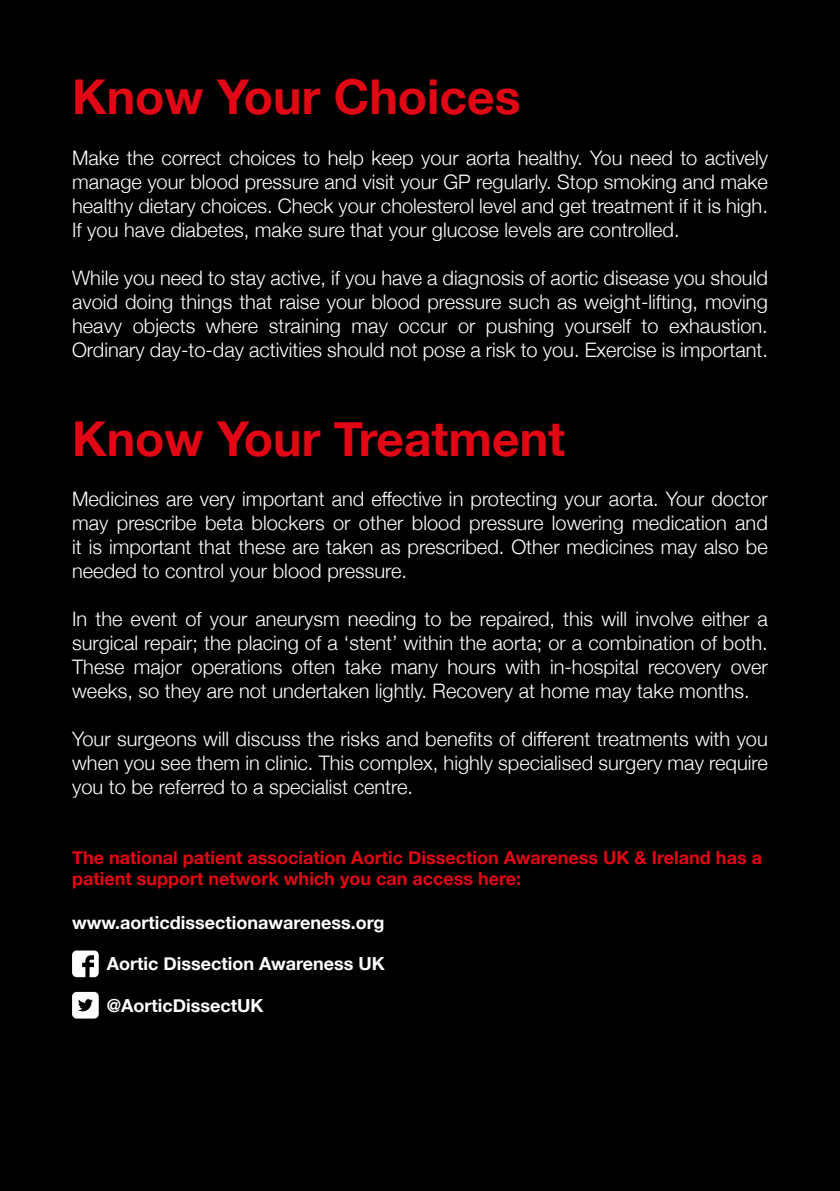
<style>
.page{position:relative;width:840px;height:1191px;background:#fff}
.page>*{position:absolute;margin:0;border:0;box-sizing:border-box;transform-origin:0 0}
.t1{font:700 48px "Helvetica Neue";color:#e20714}
.t2{font:300 20px/24px "Helvetica Neue";color:#fff;text-align:justify}
.t3{font:700 18px/21.6px "Helvetica Neue";color:#e20714}
.t4{font:700 18px "Helvetica Neue";color:#fff}
</style>
<div class="page">
<div style="left:0;top:0;width:839px;height:1191px;background:#000"></div>
<svg style="left:72px;top:950px;width:27px;height:27px"></svg>
<svg style="left:72px;top:992px;width:27px;height:26px"></svg>
<h1 class="t1" style="left:72px;top:59px;width:449px">Know Your Choices</h1>
<p class="t2" style="left:72px;top:144px;width:697px">Make the correct choices to help keep your aorta healthy. You need to actively manage your blood pressure and visit your GP regularly. Stop smoking and make healthy dietary choices. Check your cholesterol level and get treatment if it is high.<br>If you have diabetes, make sure that your glucose levels are controlled.</p>
<p class="t2" style="left:72px;top:264px;width:697px">While you need to stay active, if you have a diagnosis of aortic disease you should avoid doing things that raise your blood pressure such as weight-lifting, moving heavy objects where straining may occur or pushing yourself to exhaustion.<br>Ordinary day-to-day activities should not pose a risk to you. Exercise is important.</p>
<h1 class="t1" style="left:72px;top:401px;width:494px">Know Your Treatment</h1>
<p class="t2" style="left:72px;top:485px;width:696px">Medicines are very important and effective in protecting your aorta. Your doctor may prescribe beta blockers or other blood pressure lowering medication and it is important that these are taken as prescribed. Other medicines may also be needed to control your blood pressure.</p>
<p class="t2" style="left:72px;top:605px;width:696px">In the event of your aneurysm needing to be repaired, this will involve either a surgical repair; the placing of a ‘stent’ within the aorta; or a combination of both.<br>These major operations often take many hours with in-hospital recovery over weeks, so they are not undertaken lightly. Recovery at home may take months.</p>
<p class="t2" style="left:72px;top:725px;width:696px">Your surgeons will discuss the risks and benefits of different treatments with you when you see them in clinic. This complex, highly specialised surgery may require you to be referred to a specialist centre.</p>
<p class="t3" style="left:72px;top:847px;width:691px">The national patient association Aortic Dissection Awareness UK &amp; Ireland has a patient support network which you can access here:</p>
<p class="t4" style="left:72px;top:908px;width:314px">www.aorticdissectionawareness.org</p>
<p class="t4" style="left:107px;top:949px;width:279px">Aortic Dissection Awareness UK</p>
<p class="t4" style="left:107px;top:991px;width:158px">@AorticDissectUK</p>
</div>
